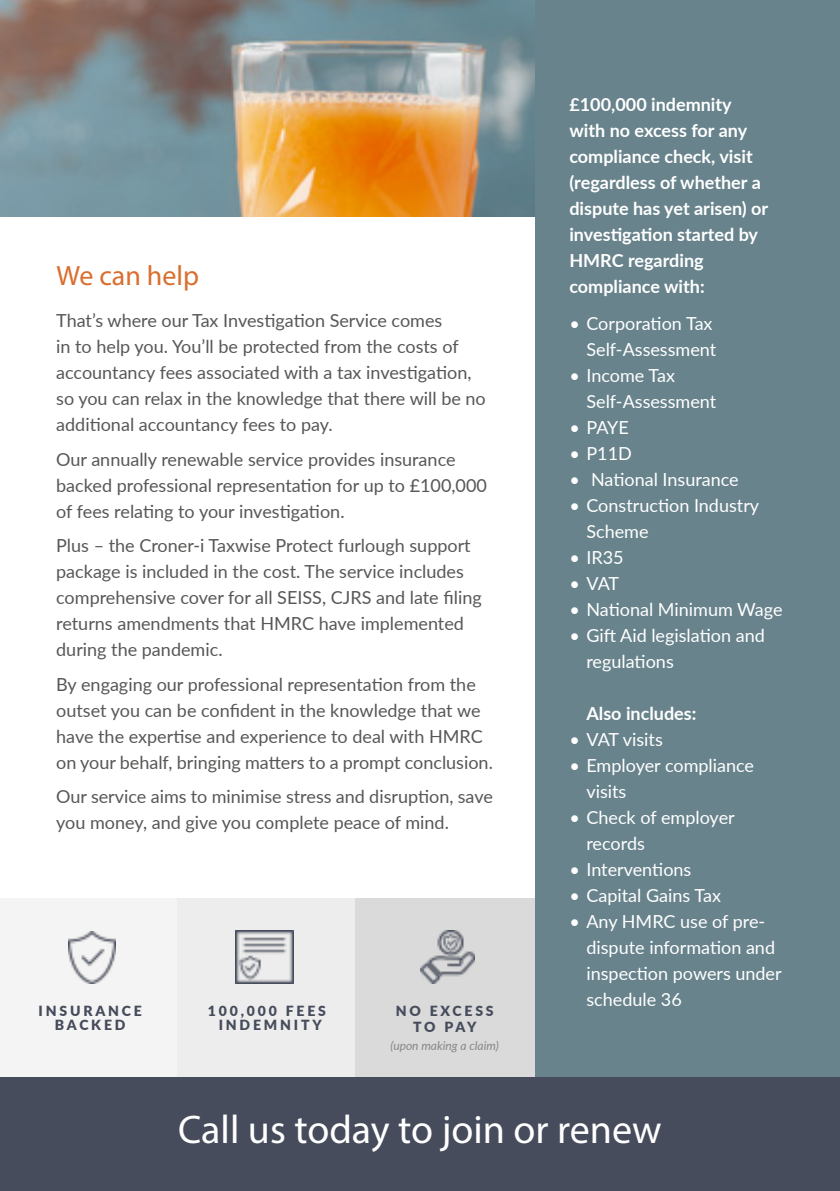
<style>
.page{position:relative;width:840px;height:1191px;background:#fff}
.page>*{position:absolute;margin:0;border:0;box-sizing:border-box;transform-origin:0 0}
.t1{font:40px "Myriad Pro";color:#fff}
.t2{font:28px "Myriad Pro";color:#d96e2e}
.t3{font:18px/26px "Lato";color:#575756}
.t4{font:18px/26px "Lato";color:#fff}
.t5{font:700 18px/26px "Lato";color:#fff}
.t6{font:900 14px/14px "Lato";letter-spacing:.2em;color:#464c5b;text-align:center}
.t7{font:italic 12px "Lato";color:#878787}
</style>
<div class="page">
<img style="left:0;top:0;width:535px;height:216px">
<div style="left:0;top:898px;width:180px;height:179px;background:#f5f4f4"></div>
<div style="left:177px;top:898px;width:179px;height:179px;background:#ededed"></div>
<div style="left:355px;top:898px;width:180px;height:180px;background:#dadada"></div>
<img style="left:69px;top:931px;width:46px;height:52px">
<img style="left:235px;top:931px;width:58px;height:52px">
<img style="left:420px;top:930px;width:54px;height:53px">
<div style="left:535px;top:0;width:304px;height:1191px;background:#68838c"></div>
<div style="left:0;top:1077px;width:839px;height:114px;background:#464c5b"></div>
<h2 class="t2" style="left:57px;top:259px;width:144px">We can help</h2>
<p class="t3" style="left:56px;top:307px;width:431px">That’s where our Tax Investigation Service comes<br>in to help you. You’ll be protected from the costs of accountancy fees associated with a tax investigation, so you can relax in the knowledge that there will be no additional accountancy fees to pay.</p>
<p class="t3" style="left:56px;top:445px;width:432px">Our annually renewable service provides insurance backed professional representation for up to £100,000 of fees relating to your investigation.</p>
<p class="t3" style="left:56px;top:532px;width:427px">Plus – the Croner-i Taxwise Protect furlough support package is included in the cost. The service includes comprehensive cover for all SEISS, CJRS and late filing returns amendments that HMRC have implemented during the pandemic.</p>
<p class="t3" style="left:56px;top:670px;width:438px">By engaging our professional representation from the outset you can be confident in the knowledge that we have the expertise and experience to deal with HMRC on your behalf, bringing matters to a prompt conclusion.</p>
<p class="t3" style="left:56px;top:783px;width:438px">Our service aims to minimise stress and disruption, save you money, and give you complete peace of mind.</p>
<p class="t6" style="left:39px;top:1003px;width:105px">INSURANCE<br>BACKED</p>
<p class="t6" style="left:208px;top:1003px;width:119px">100,000 FEES<br>INDEMNITY</p>
<p class="t6" style="left:395px;top:1002px;width:99px;line-height:16px">NO EXCESS<br>TO PAY</p>
<p class="t7" style="left:390px;top:1037px;width:110px">(upon making a claim)</p>
<p class="t5" style="left:569px;top:91px;width:200px">£100,000 indemnity with no excess for any compliance check, visit (regardless of whether a dispute has yet arisen) or investigation started by<br>HMRC regarding compliance with:</p>
<p class="t4" style="left:569px;top:310px;width:148px;text-align:right">• Corporation Tax<br>Self-Assessment</p>
<p class="t4" style="left:586px;top:362px;width:131px;text-indent:-17px">• Income Tax<br>Self-Assessment</p>
<p class="t4" style="left:569px;top:414px;width:61px">• PAYE</p>
<p class="t4" style="left:569px;top:440px;width:64px">• P11D</p>
<p class="t4" style="left:569px;top:466px;width:171px">• National Insurance</p>
<p class="t4" style="left:586px;top:492px;width:174px;text-indent:-17px">• Construction Industry<br>Scheme</p>
<p class="t4" style="left:569px;top:544px;width:56px">• IR35</p>
<p class="t4" style="left:569px;top:570px;width:51px">• VAT</p>
<p class="t4" style="left:569px;top:596px;width:215px">• National Minimum Wage</p>
<p class="t4" style="left:586px;top:622px;width:180px;text-indent:-17px">• Gift Aid legislation and regulations</p>
<p class="t5" style="left:586px;top:700px;width:111px">Also includes:</p>
<p class="t4" style="left:569px;top:726px;width:95px">• VAT visits</p>
<p class="t4" style="left:586px;top:752px;width:169px;text-indent:-17px">• Employer compliance visits</p>
<p class="t4" style="left:586px;top:804px;width:150px;text-indent:-17px">• Check of employer records</p>
<p class="t4" style="left:569px;top:856px;width:123px">• Interventions</p>
<p class="t4" style="left:569px;top:882px;width:153px">• Capital Gains Tax</p>
<p class="t4" style="left:586px;top:908px;width:197px;text-indent:-17px">• Any HMRC use of pre&shy;dispute information and inspection powers under schedule 36</p>
<h1 class="t1" style="left:178px;top:1104px;width:484px">Call us today to join or renew</h1>
</div>
